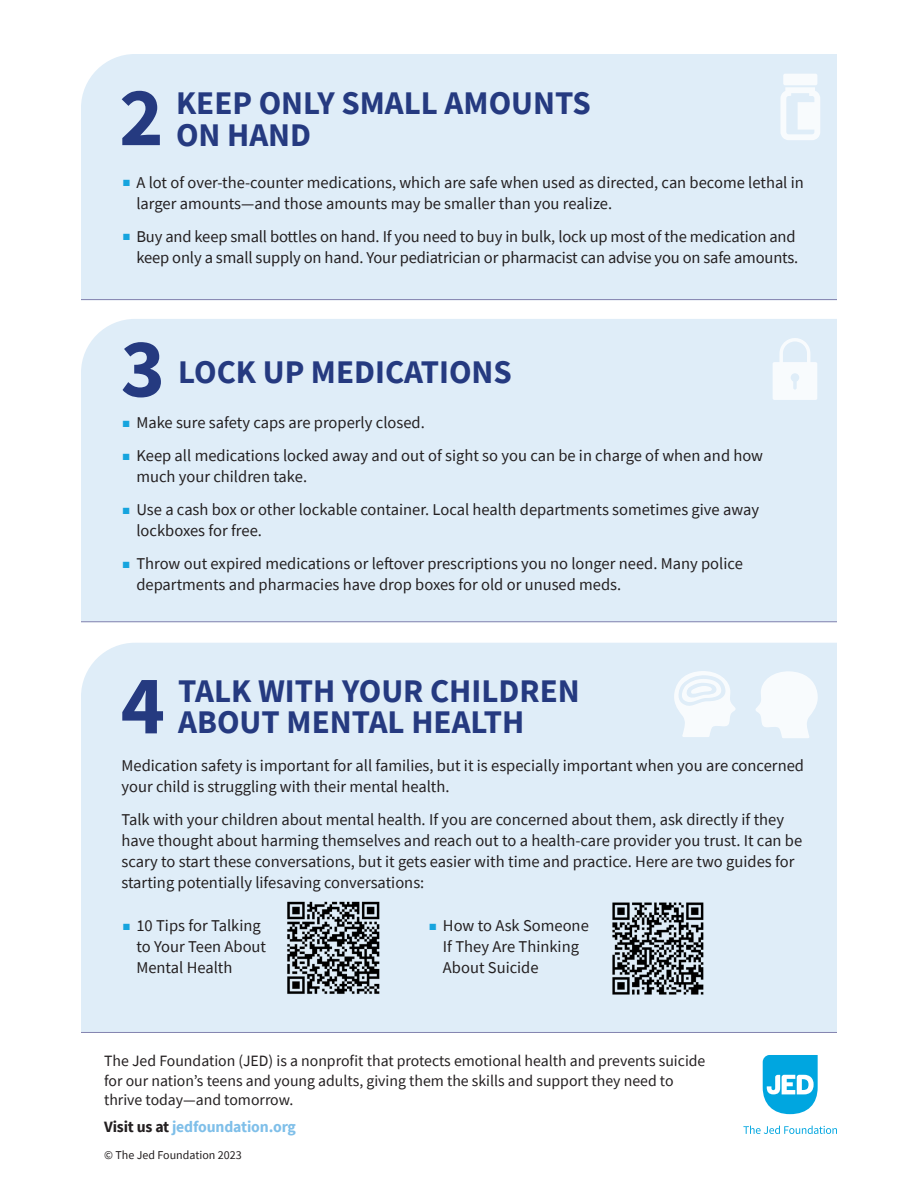
<style>
.page{position:relative;width:918px;height:1188px;background:#fff}
.page>*{position:absolute;margin:0;border:0;box-sizing:border-box;transform-origin:0 0}
.t1{font:700 84px "Source Sans Pro";color:#253a80}
.JED_Subhead{font:700 33px/31.5px "Source Sans Pro";color:#253a80}
.JED_Body{font:16.5px/21px "Source Sans Pro";color:#231f20}
.t2{font:15.75px/19.5px "Source Sans Pro";color:#231f20}
.t3{font:700 15.75px "Source Sans Pro";letter-spacing:-.01em;color:#7fbfe9}
.JED_Body-2{font:12px "Source Sans Pro";color:#231f20}
.s1{color:#16a4de}
.s2{color:#231f20}
</style>
<div class="page">
<div style="left:81px;top:54px;width:756px;height:245px;background:#dfedf8"></div>
<div style="left:81px;top:319px;width:756px;height:302px;background:#dfedf8"></div>
<div style="left:81px;top:643px;width:756px;height:389px;background:#dfedf8"></div>
<svg style="left:773px;top:338px;width:44px;height:62px"></svg>
<svg style="left:673px;top:670px;width:63px;height:67px"></svg>
<svg style="left:755px;top:671px;width:64px;height:67px"></svg>
<svg style="left:780px;top:74px;width:40px;height:66px"></svg>
<svg style="left:763px;top:1055px;width:55px;height:59px"></svg>
<svg style="left:743px;top:1126px;width:94px;height:8px"></svg>
<img style="left:286px;top:900px;width:95px;height:95px">
<img style="left:610px;top:901px;width:96px;height:95px">
<hr style="left:81px;top:299px;width:756px;height:1px;background:#8484b0">
<hr style="left:81px;top:621px;width:756px;height:1px;background:#8484b0">
<hr style="left:81px;top:1032px;width:756px;height:1px;background:#8484b0">
<p class="t1" style="left:119px;top:60px;width:46px">2</p>
<p class="JED_Subhead" style="left:176px;top:87px;width:416px">KEEP ONLY SMALL AMOUNTS<br>ON HAND</p>
<p class="JED_Body" style="left:136px;top:171px;width:669px;text-indent:-13px"><span class="s1">■</span> A lot of over-the-counter medications, which are safe when used as directed, can become lethal in larger amounts—and those amounts may be smaller than you realize.</p>
<p class="JED_Body" style="left:123px;top:225px;width:677px;text-align:right"><span class="s1">■</span> Buy and keep small bottles on hand. If you need to buy in bulk, lock up most of the medication and keep only a small supply on hand. Your pediatrician or pharmacist can advise you on safe amounts.</p>
<p class="t1" style="left:121px;top:312px;width:46px">3</p>
<p class="JED_Subhead" style="left:178px;top:356px;width:335px">LOCK UP MEDICATIONS</p>
<p class="JED_Body" style="left:123px;top:412px;width:303px"><span class="s1">■</span> Make sure safety caps are properly closed.</p>
<p class="JED_Body" style="left:136px;top:445px;width:628px;text-indent:-13px"><span class="s1">■</span> Keep all medications locked away and out of sight so you can be in charge of when and how much your children take.</p>
<p class="JED_Body" style="left:136px;top:499px;width:624px;text-indent:-13px"><span class="s1">■</span> Use a cash box or other lockable container. Local health departments sometimes give away lockboxes for free.</p>
<p class="JED_Body" style="left:136px;top:553px;width:608px;text-indent:-13px"><span class="s1">■</span> Throw out expired medications or leftover prescriptions you no longer need. Many police departments and pharmacies have drop boxes for old or unused meds.</p>
<p class="t1" style="left:121px;top:649px;width:46px">4</p>
<p class="JED_Subhead" style="left:178px;top:675px;width:403px">TALK WITH YOUR CHILDREN<br>ABOUT MENTAL HEALTH</p>
<p class="JED_Body" style="left:122px;top:755px;width:684px">Medication safety is important for all families, but it is especially important when you are concerned your child is struggling with their mental health.</p>
<p class="JED_Body" style="left:122px;top:809px;width:682px">Talk with your children about mental health. If you are concerned about them, ask directly if they have thought about harming themselves and reach out to a health-care provider you trust. It can be scary to start these conversations, but it gets easier with time and practice. Here are two guides for starting potentially lifesaving conversations:</p>
<p class="JED_Body" style="left:136px;top:915px;width:131px;text-indent:-13px"><span class="s1">■</span> 10 Tips for Talking to Your Teen About<br>Mental Health</p>
<p class="JED_Body" style="left:443px;top:915px;width:147px;text-indent:-13px"><span class="s1">■</span> How to Ask Someone<br>If They Are Thinking<br>About Suicide</p>
<p class="t2" style="left:104px;top:1051px;width:603px">The Jed Foundation (JED) is a nonprofit that protects emotional health and prevents suicide for our nation’s teens and young adults, giving them the skills and support they need to thrive today—and tomorrow.</p>
<p class="t3" style="left:104px;top:1116px;width:193px"><span class="s2">Visit us at</span> jedfoundation.org</p>
<p class="JED_Body-2" style="left:104px;top:1148px;width:139px">© The Jed Foundation 2023</p>
</div>
